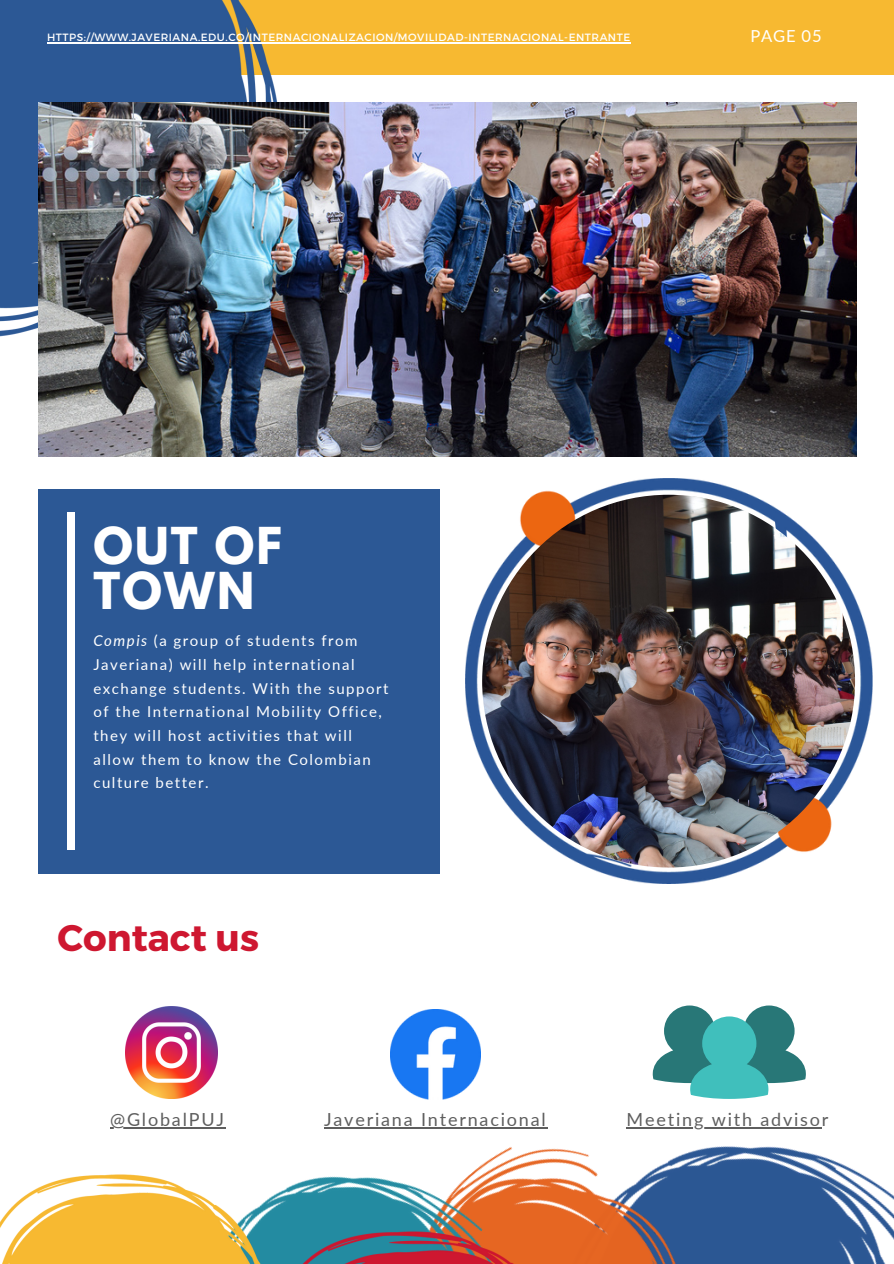
<style>
.page{position:relative;width:894px;height:1264px;background:#fff}
.page>*{position:absolute;margin:0;border:0;box-sizing:border-box;transform-origin:0 0}
.t1{font:700 45px/45px "League Spartan";letter-spacing:.05em;color:#fff}
.t2{font:700 37.05px "Montserrat";color:#ce1730}
.t3{font:18px "Lato";letter-spacing:.1em;color:#5e5e5e}
.t4{font:16.5px "Lato";letter-spacing:.05em;color:#fff}
.t5{font:15px/23.7px "Lato";letter-spacing:.1em;color:#fff}
.t6{font:10.5px "Montserrat";letter-spacing:.05em;color:#fff}
.s1{font-style:italic}
</style>
<div class="page">
<div style="left:0;top:0;width:893px;height:74px;background:#f7b931"></div>
<img style="left:0;top:0;width:360px;height:337px">
<img style="left:38px;top:103px;width:818px;height:353px">
<div style="left:38px;top:489px;width:401px;height:384px;background:#2c5895"></div>
<div style="left:67px;top:512px;width:7px;height:338px;background:#fff"></div>
<img style="left:480px;top:1043px;width:413px;height:220px">
<img style="left:480px;top:1055px;width:296px;height:208px">
<img style="left:110px;top:1064px;width:462px;height:130px">
<img style="left:0;top:1138px;width:331px;height:125px">
<img style="left:213px;top:1194px;width:418px;height:69px">
<img style="left:465px;top:478px;width:407px;height:405px">
<img style="left:482px;top:495px;width:372px;height:372px;border-radius:50%">
<img style="left:125px;top:1006px;width:93px;height:92px">
<img style="left:390px;top:1009px;width:90px;height:90px">
<svg style="left:652px;top:1005px;width:153px;height:93px"></svg>
<hr style="left:110px;top:1127px;width:116px;height:1px;background:#5e5e5e">
<hr style="left:324px;top:1127px;width:223px;height:1px;background:#5e5e5e">
<hr style="left:626px;top:1127px;width:195px;height:1px;background:#5e5e5e">
<hr style="left:47px;top:42px;width:583px;height:1px;background:#fff">
<p class="t6" style="left:47px;top:30px;width:584px">HTTPS://WWW.JAVERIANA.EDU.CO/INTERNACIONALIZACION/MOVILIDAD-INTERNACIONAL-ENTRANTE</p>
<p class="t4" style="left:750px;top:26px;width:73px">PAGE 05</p>
<p class="t1" style="left:93px;top:529px;width:190px">OUT OF<br>TOWN</p>
<p class="t5" style="left:93px;top:628px;width:296px"><span class="s1">Compis</span> (a group of students from<br>Javeriana) will help international exchange students. With the support of the International Mobility Office, they will host activities that will allow them to know the Colombian culture better.</p>
<p class="t2" style="left:57px;top:913px;width:203px">Contact us</p>
<p class="t3" style="left:110px;top:1108px;width:115px">@GlobalPUJ</p>
<p class="t3" style="left:324px;top:1108px;width:223px">Javeriana Internacional</p>
<p class="t3" style="left:626px;top:1108px;width:203px">Meeting with advisor</p>
</div>
